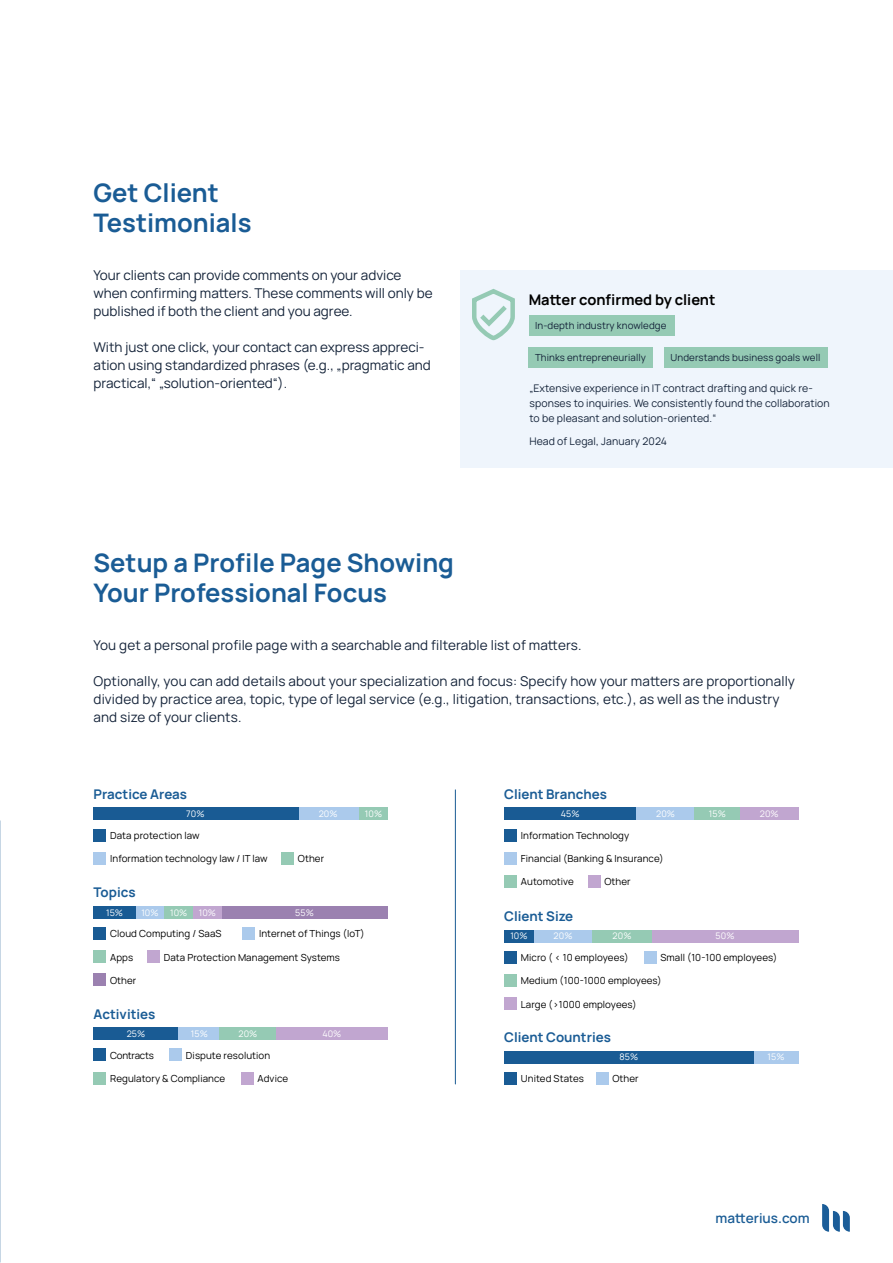
<style>
.page{position:relative;width:893px;height:1263px;background:#fff}
.page>*{position:absolute;margin:0;border:0;box-sizing:border-box;transform-origin:0 0}
.t1{font:700 25.5px/30px "Manrope";color:#1a5c95}
.t2{font:700 14.7px "Manrope";color:#000}
.t3{font:13.5px/18px "Manrope";color:#142339}
.t4{font:600 13.5px "Manrope";color:#1a5c95}
.t5{font:700 13.35px "Manrope";color:#1a5c95}
.t6{font:10.5px/15px "Manrope";letter-spacing:.01em;color:#142339}
.t7{font:9.75px "Manrope";letter-spacing:.01em;color:#000}
.t8{font:9.75px "Manrope";letter-spacing:.01em;color:#142339}
.t9{font:9.75px "Manrope";letter-spacing:-.025em;color:#000}
.t10{font:9px "Manrope";letter-spacing:.01em;color:#fff}
</style>
<div class="page">
<div style="left:461px;top:270px;width:432px;height:198px;background:#eff5fc"></div>
<svg style="left:472px;top:289px;width:43px;height:52px"></svg>
<hr style="left:455px;top:790px;width:1px;height:294px;background:#195b94">
<div style="left:94px;top:807px;width:206px;height:13px;background:#195b94"></div>
<div style="left:94px;top:906px;width:42px;height:12px;background:#195b94"></div>
<div style="left:94px;top:1027px;width:85px;height:13px;background:#195b94"></div>
<div style="left:94px;top:829px;width:12px;height:12px;background:#195b94"></div>
<div style="left:94px;top:927px;width:12px;height:13px;background:#195b94"></div>
<div style="left:94px;top:1048px;width:12px;height:13px;background:#195b94"></div>
<div style="left:242px;top:927px;width:13px;height:13px;background:#abcaec"></div>
<div style="left:169px;top:1048px;width:13px;height:13px;background:#abcaec"></div>
<div style="left:94px;top:852px;width:12px;height:13px;background:#abcaec"></div>
<div style="left:94px;top:950px;width:12px;height:13px;background:#95cab4"></div>
<div style="left:94px;top:1072px;width:12px;height:12px;background:#95cab4"></div>
<div style="left:241px;top:1072px;width:13px;height:12px;background:#c1a6d0"></div>
<div style="left:147px;top:950px;width:13px;height:13px;background:#c1a6d0"></div>
<div style="left:94px;top:973px;width:12px;height:13px;background:#9b81b0"></div>
<div style="left:281px;top:852px;width:13px;height:13px;background:#95cab4"></div>
<div style="left:300px;top:807px;width:59px;height:13px;background:#abcaec"></div>
<div style="left:359px;top:807px;width:29px;height:13px;background:#95cab4"></div>
<div style="left:222px;top:906px;width:166px;height:12px;background:#9b81b0"></div>
<div style="left:136px;top:906px;width:28px;height:12px;background:#abcaec"></div>
<div style="left:179px;top:1027px;width:41px;height:13px;background:#abcaec"></div>
<div style="left:164px;top:906px;width:29px;height:12px;background:#95cab4"></div>
<div style="left:220px;top:1027px;width:56px;height:13px;background:#95cab4"></div>
<div style="left:193px;top:906px;width:29px;height:12px;background:#c1a6d0"></div>
<div style="left:276px;top:1027px;width:112px;height:13px;background:#c1a6d0"></div>
<div style="left:504px;top:807px;width:132px;height:13px;background:#195b94"></div>
<div style="left:504px;top:930px;width:30px;height:12px;background:#195b94"></div>
<div style="left:504px;top:1051px;width:249px;height:12px;background:#195b94"></div>
<div style="left:504px;top:829px;width:13px;height:12px;background:#195b94"></div>
<div style="left:504px;top:951px;width:13px;height:12px;background:#195b94"></div>
<div style="left:504px;top:1072px;width:13px;height:12px;background:#195b94"></div>
<div style="left:644px;top:951px;width:13px;height:12px;background:#abcaec"></div>
<div style="left:596px;top:1072px;width:13px;height:12px;background:#abcaec"></div>
<div style="left:504px;top:852px;width:13px;height:13px;background:#abcaec"></div>
<div style="left:504px;top:974px;width:13px;height:13px;background:#95cab4"></div>
<div style="left:504px;top:875px;width:13px;height:13px;background:#95cab4"></div>
<div style="left:504px;top:997px;width:13px;height:13px;background:#c1a6d0"></div>
<div style="left:588px;top:875px;width:13px;height:13px;background:#c1a6d0"></div>
<div style="left:740px;top:807px;width:59px;height:13px;background:#c1a6d0"></div>
<div style="left:652px;top:930px;width:147px;height:12px;background:#c1a6d0"></div>
<div style="left:754px;top:1051px;width:45px;height:12px;background:#abcaec"></div>
<div style="left:636px;top:807px;width:59px;height:13px;background:#abcaec"></div>
<div style="left:534px;top:930px;width:59px;height:12px;background:#abcaec"></div>
<div style="left:592px;top:930px;width:60px;height:12px;background:#95cab4"></div>
<div style="left:695px;top:807px;width:45px;height:13px;background:#95cab4"></div>
<div style="left:529px;top:315px;width:145px;height:21px;background:#95cab4"></div>
<div style="left:529px;top:347px;width:124px;height:21px;background:#95cab4"></div>
<div style="left:664px;top:347px;width:164px;height:21px;background:#95cab4"></div>
<svg style="left:822px;top:1204px;width:28px;height:28px"></svg>
<h1 class="t1" style="left:94px;top:176px;width:159px">Get Client<br>Testimonials</h1>
<p class="t3" style="left:94px;top:265px;width:340px">Your clients can provide comments on your advice when confirming matters. These comments will only be published if both the client and you agree.</p>
<p class="t3" style="left:94px;top:337px;width:339px">With just one click, your contact can express appreci&shy;ation using standardized phrases (e.g., „pragmatic and practical,“ „solution-oriented“).</p>
<p class="t2" style="left:529px;top:289px;width:188px">Matter confirmed by client</p>
<p class="t8" style="left:535px;top:319px;width:133px">In-depth industry knowledge</p>
<p class="t8" style="left:535px;top:351px;width:112px">Thinks entrepreneurially</p>
<p class="t8" style="left:671px;top:351px;width:151px">Understands business goals well</p>
<p class="t6" style="left:529px;top:380px;width:302px">„Extensive experience in IT contract drafting and quick re&shy;sponses to inquiries. We consistently found the collaboration to be pleasant and solution-oriented.“</p>
<p class="t6" style="left:529px;top:433px;width:139px">Head of Legal, January 2024</p>
<h1 class="t1" style="left:94px;top:546px;width:362px">Setup a Profile Page Showing<br>Your Professional Focus</h1>
<p class="t3" style="left:94px;top:635px;width:489px">You get a personal profile page with a searchable and filterable list of matters.</p>
<p class="t3" style="left:94px;top:671px;width:703px">Optionally, you can add details about your specialization and focus: Specify how your matters are proportionally divided by practice area, topic, type of legal service (e.g., litigation, transactions, etc.), as well as the industry and size of your clients.</p>
<p class="t5" style="left:94px;top:785px;width:95px">Practice Areas</p>
<p class="t5" style="left:504px;top:785px;width:104px">Client Branches</p>
<p class="t10" style="left:186px;top:808px;width:20px">70%</p>
<p class="t10" style="left:319px;top:808px;width:20px">20%</p>
<p class="t10" style="left:365px;top:808px;width:19px">10%</p>
<p class="t10" style="left:561px;top:808px;width:20px">45%</p>
<p class="t10" style="left:656px;top:808px;width:20px">20%</p>
<p class="t10" style="left:709px;top:808px;width:18px">15%</p>
<p class="t10" style="left:760px;top:808px;width:20px">20%</p>
<p class="t7" style="left:110px;top:829px;width:91px">Data protection law</p>
<p class="t7" style="left:521px;top:829px;width:110px">Information Technology</p>
<p class="t7" style="left:110px;top:852px;width:159px">Information technology law / IT law</p>
<p class="t7" style="left:298px;top:852px;width:28px">Other</p>
<p class="t7" style="left:521px;top:852px;width:144px">Financial (Banking &amp; Insurance)</p>
<p class="t5" style="left:94px;top:883px;width:44px">Topics</p>
<p class="t7" style="left:521px;top:875px;width:54px">Automotive</p>
<p class="t7" style="left:604px;top:875px;width:28px">Other</p>
<p class="t10" style="left:106px;top:906px;width:18px">15%</p>
<p class="t10" style="left:141px;top:906px;width:19px">10%</p>
<p class="t10" style="left:295px;top:906px;width:20px">55%</p>
<p class="t10" style="left:170px;top:906px;width:19px">10%</p>
<p class="t10" style="left:199px;top:906px;width:19px">10%</p>
<p class="t5" style="left:504px;top:907px;width:71px">Client Size</p>
<p class="t7" style="left:110px;top:927px;width:113px">Cloud Computing / SaaS</p>
<p class="t7" style="left:259px;top:927px;width:107px">Internet of Things (IoT)</p>
<p class="t10" style="left:510px;top:930px;width:19px">10%</p>
<p class="t10" style="left:554px;top:930px;width:20px">20%</p>
<p class="t10" style="left:612px;top:930px;width:20px">20%</p>
<p class="t10" style="left:716px;top:930px;width:20px">50%</p>
<p class="t7" style="left:110px;top:950px;width:25px">Apps</p>
<p class="t7" style="left:164px;top:950px;width:178px">Data Protection Management Systems</p>
<p class="t7" style="left:521px;top:951px;width:109px">Micro ( &lt; 10 employees)</p>
<p class="t7" style="left:660px;top:951px;width:118px">Small (10-100 employees)</p>
<p class="t7" style="left:110px;top:973px;width:28px">Other</p>
<p class="t7" style="left:521px;top:974px;width:142px">Medium (100-1000 employees)</p>
<p class="t5" style="left:94px;top:1005px;width:63px">Activities</p>
<p class="t7" style="left:521px;top:997px;width:117px">Large (&gt;1000 employees)</p>
<p class="t10" style="left:127px;top:1027px;width:20px">25%</p>
<p class="t10" style="left:191px;top:1027px;width:18px">15%</p>
<p class="t10" style="left:238px;top:1027px;width:20px">20%</p>
<p class="t10" style="left:322px;top:1027px;width:21px">40%</p>
<p class="t5" style="left:504px;top:1028px;width:108px">Client Countries</p>
<p class="t9" style="left:110px;top:1048px;width:45px">Contracts</p>
<p class="t7" style="left:186px;top:1048px;width:86px">Dispute resolution</p>
<p class="t10" style="left:620px;top:1051px;width:20px">85%</p>
<p class="t10" style="left:767px;top:1051px;width:18px">15%</p>
<p class="t7" style="left:110px;top:1072px;width:116px">Regulatory &amp; Compliance</p>
<p class="t7" style="left:257px;top:1072px;width:32px">Advice</p>
<p class="t7" style="left:521px;top:1072px;width:65px">United States</p>
<p class="t7" style="left:612px;top:1072px;width:28px">Other</p>
<p class="t4" style="left:716px;top:1208px;width:96px">matterius.com</p>
</div>
